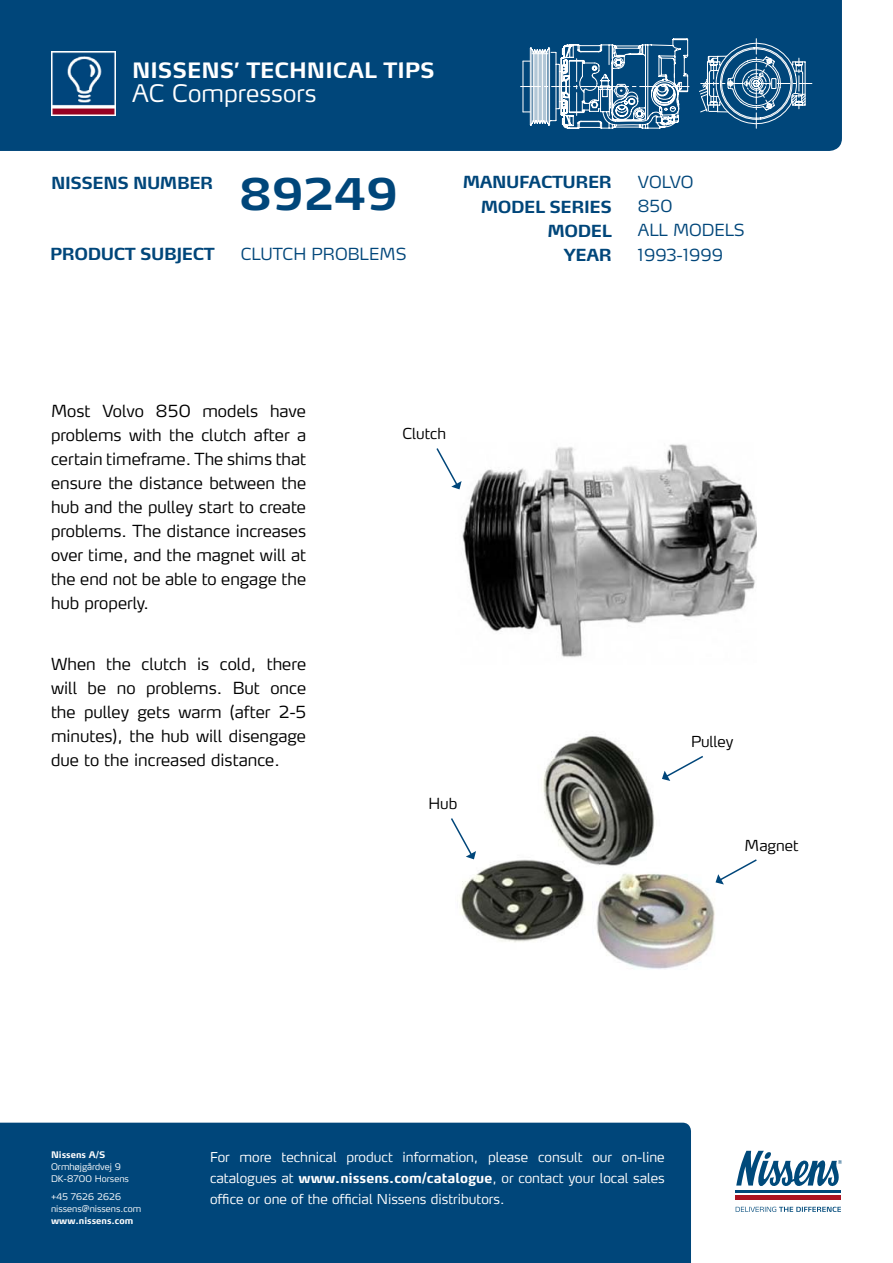
<style>
.page{position:relative;width:893px;height:1263px;background:#fff}
.page>*{position:absolute;margin:0;border:0;box-sizing:border-box;transform-origin:0 0}
.t1{font:700 43.2px "Max LF";letter-spacing:-.01em;color:#00467a}
.t2{font:300 24px "Max LF";letter-spacing:.005em;color:#fff}
.t3{font:700 21px "Max LF";color:#fff}
.t4{font:300 16.5px/24px "Max LF";color:#000;text-align:justify}
.t5{font:700 16.5px/24px "Max LF";letter-spacing:-.025em;color:#00467a;text-align:right}
.t6{font:300 16.5px/24px "Max LF";color:#00467a}
.t7{font:300 15px "Max LF";color:#000}
.t8{font:300 13.5px/21px "Max LF";color:#fff;text-align:justify}
.t9{font:300 9px/12px "Max LF";color:#fff}
.t10{font:700 9px "Max LF";color:#fff}
.s1{font-weight:700}
</style>
<div class="page">
<img style="left:458px;top:444px;width:299px;height:213px">
<img style="left:460px;top:736px;width:264px;height:233px">
<svg style="left:436px;top:446px;width:26px;height:43px"></svg>
<svg style="left:451px;top:816px;width:25px;height:43px"></svg>
<svg style="left:662px;top:754px;width:43px;height:27px"></svg>
<svg style="left:715px;top:858px;width:42px;height:26px"></svg>
<svg style="left:736px;top:1151px;width:106px;height:42px"></svg>
<svg style="left:736px;top:1207px;width:105px;height:5px"></svg>
<hr style="left:736px;top:1190px;width:105px;height:2px;background:#004a7b">
<div style="left:736px;top:1195px;width:105px;height:5px;background:#ac1422"></div>
<div style="left:0;top:1123px;width:691px;height:140px;background:#00467a"></div>
<div style="left:0;top:0;width:842px;height:151px;background:#00467a"></div>
<img style="left:51px;top:51px;width:64px;height:64px">
<svg style="left:699px;top:39px;width:113px;height:89px;background:#366d96"></svg>
<svg style="left:521px;top:38px;width:168px;height:91px;background:#5180a4"></svg>
<p class="t3" style="left:132px;top:57px;width:288px">Nissens’ techn ical tips</p>
<h2 class="t2" style="left:132px;top:78px;width:186px">AC Compressors</h2>
<h1 class="t1" style="left:239px;top:167px;width:160px">89249</h1>
<p class="t6" style="left:638px;top:170px;width:108px">Vo lvo<br>850<br>all Models</p>
<p class="t6" style="left:241px;top:242px;width:44px">c lutch</p>
<p class="t6" style="left:311px;top:242px;width:97px">problems</p>
<p class="t6" style="left:638px;top:242px;width:87px">1993-1999</p>
<p class="t5" style="left:463px;top:170px;width:151px">Man ufacturer model series model</p>
<p class="t5" style="left:51px;top:170px;width:164px">Nissens number</p>
<p class="t5" style="left:50px;top:242px;width:166px">Product subject</p>
<p class="t5" style="left:564px;top:242px;width:49px">Year</p>
<p class="t4" style="left:51px;top:399px;width:257px">Most Volvo 850 models have problems with the clutch after a certain timeframe. The shims that ensure the distance between the hub and the pulley start to create problems. The distance increases over time, and the magnet will at the end not be able to engage the hub properly.</p>
<p class="t4" style="left:51px;top:652px;width:257px">When the clutch is cold, there will be no problems. But once the pulley gets warm (after 2-5 minutes), the hub will disengage due to the increased distance.</p>
<p class="t7" style="left:402px;top:424px;width:45px">Clutch</p>
<p class="t7" style="left:428px;top:794px;width:30px">Hub</p>
<p class="t7" style="left:691px;top:732px;width:44px">Pulley</p>
<p class="t7" style="left:745px;top:836px;width:55px">Magnet</p>
<p class="t10" style="left:51px;top:1149px;width:56px">Nissens A/S</p>
<p class="t9" style="left:51px;top:1161px;width:79px">Ormhøjgårdvej 9<br>DK-8700 Horsens</p>
<p class="t9" style="left:51px;top:1191px;width:92px">+45 7626 2626 nissens@nissens.com</p>
<p class="t10" style="left:51px;top:1215px;width:84px">www.nissens.com</p>
<p class="t8" style="left:210px;top:1146px;width:456px">For more technical product information, please consult our on-line catalogues at <span class="s1">www.nissens.com/catalogue</span>, or contact your local sales office or one of the official Nissens distributors.</p>
</div>
